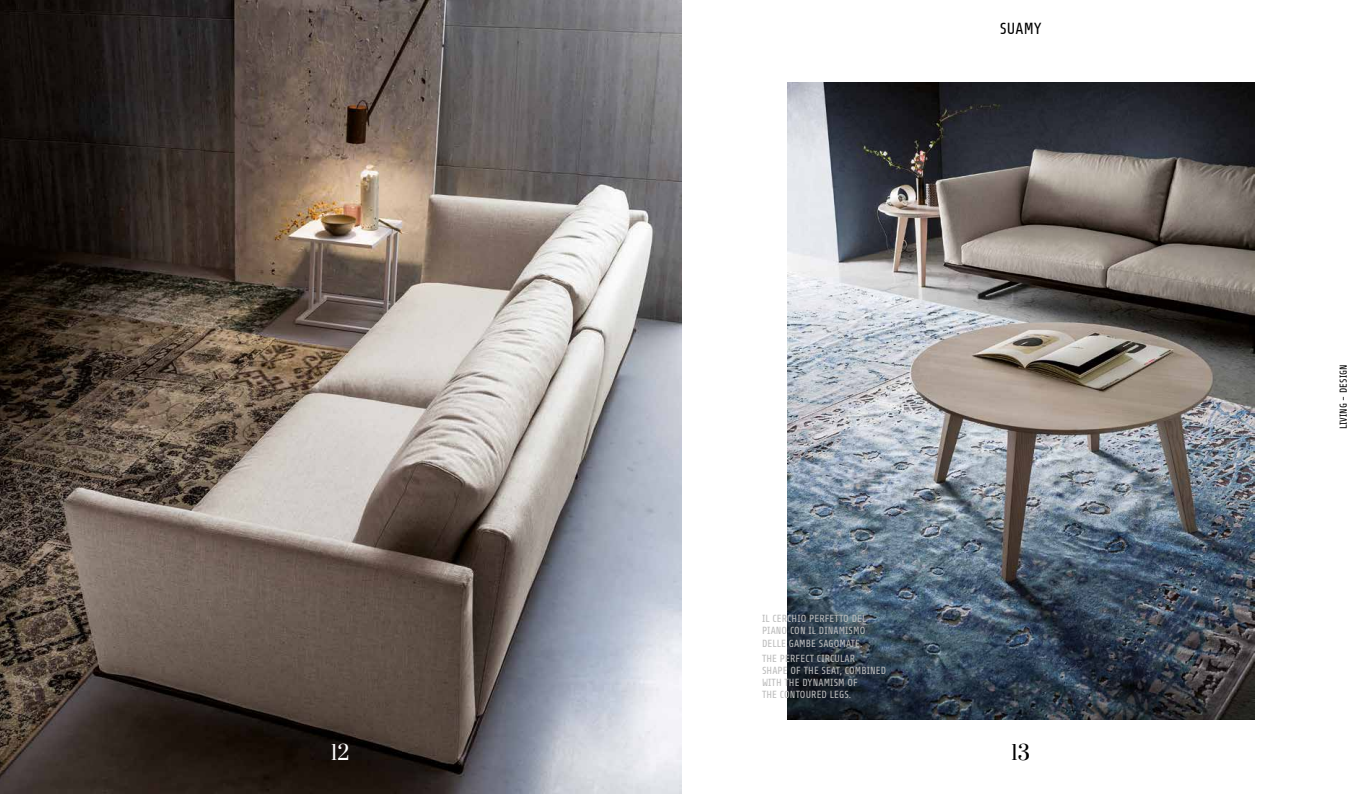
<style>
.page{position:relative;width:1361px;height:794px;background:#fff}
.page>*{position:absolute;margin:0;border:0;box-sizing:border-box;transform-origin:0 0}
.t1{font:20px "Prata";color:#fff}
.t2{font:20px "Prata";color:#000}
.t3{font:16px "Share";letter-spacing:.01em;color:#000}
.t4{font:10.3px/12.1px "Share";letter-spacing:.01em;color:#bcbcbc;text-align:justify}
.t5{font:10px "Share";letter-spacing:.01em;color:#000}
</style>
<div class="page">
<img style="left:0;top:0;width:681px;height:794px">
<img style="left:787px;top:82px;width:467px;height:638px">
<h2 class="t3" style="left:999px;top:20px;width:44px">SUAMY</h2>
<p class="t4" style="left:762px;top:613px;width:106px">IL CERCHIO PERFETTO DEL PIANO CON IL DINAMISMO DELLE GAMBE SAGOMATE.</p>
<p class="t4" style="left:762px;top:653px;width:126px;text-align:left">THE PERFECT CIRCULAR<br>SHAPE OF THE SEAT, COMBINED<br>WITH THE DYNAMISM OF<br>THE CONTOURED LEGS.</p>
<h1 class="t1" style="left:331px;top:740px;width:20px">12</h1>
<h1 class="t2" style="left:1011px;top:740px;width:21px">13</h1>
<p class="t5" style="left:1338px;top:429px;width:66px;rotate:-90deg">LIVING - DESIGN</p>
</div>
